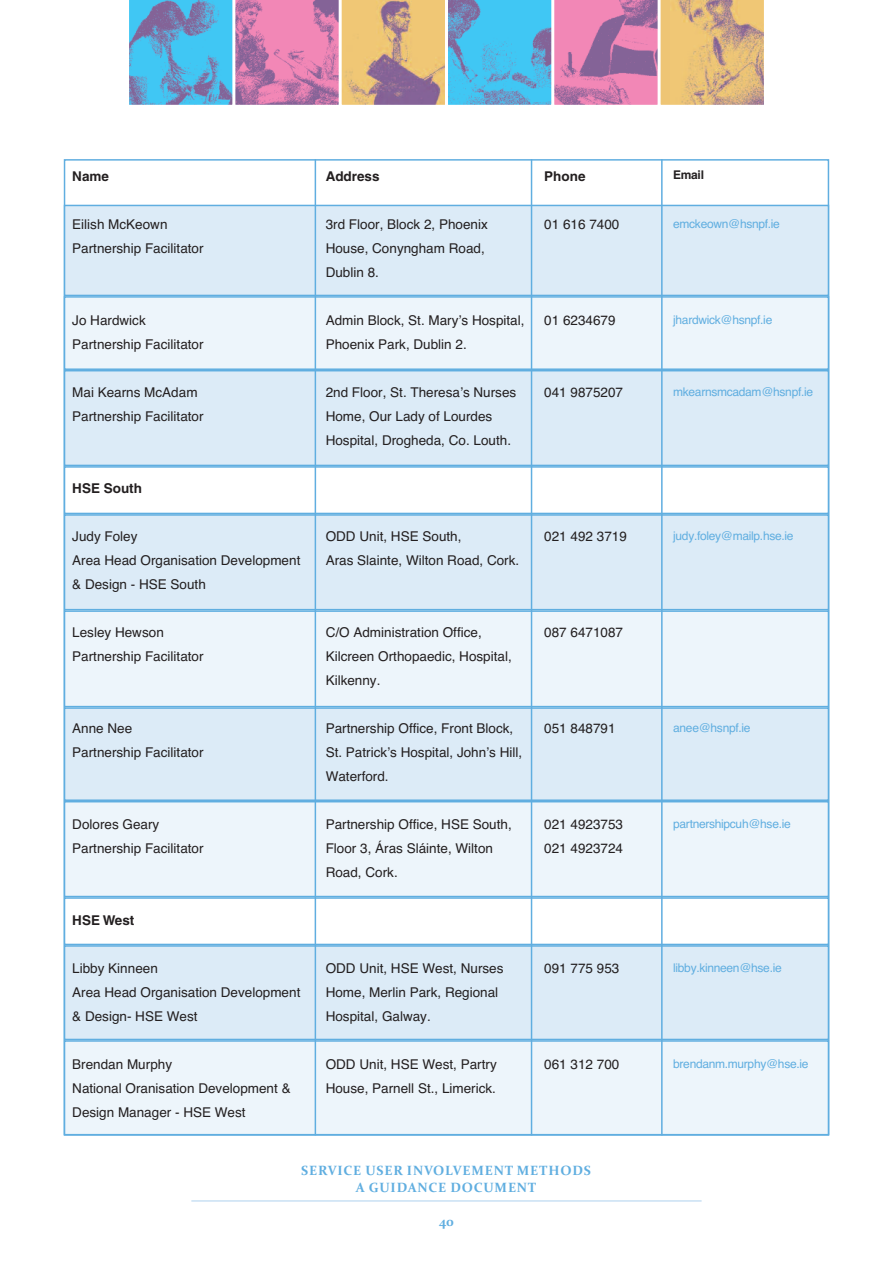
<style>
.page{position:relative;width:893px;height:1263px;background:#fff}
.page>*{position:absolute;margin:0;border:0;box-sizing:border-box;transform-origin:0 0}
.t1{font:13.5px/24px "Helvetica";color:#231f20}
.t2{font:700 13.5px/16.2px "Constantia";letter-spacing:.06em;color:#60aee0;text-align:center}
.t3{font:700 13.5px "Helvetica";color:#231f20}
.t4{font:12px "Helvetica";letter-spacing:-.025em;color:#60aee0}
.t5{font:700 12px "Helvetica";letter-spacing:-.025em;color:#231f20}
</style>
<div class="page">
<hr style="left:191px;top:1200px;width:511px;height:1px;background:#afd1ee">
<svg style="left:129px;top:0;width:635px;height:105px;background:#aaa0ae"></svg>
<div style="left:65px;top:206px;width:763px;height:89px;background:#dcebf7"></div>
<div style="left:64px;top:205px;width:765px;height:91px;border:2px solid #60aee0"></div>
<div style="left:65px;top:298px;width:763px;height:70px;background:#edf5fb"></div>
<div style="left:64px;top:296px;width:765px;height:74px;border:2px solid #60aee0"></div>
<div style="left:65px;top:371px;width:763px;height:94px;background:#dcebf7"></div>
<div style="left:64px;top:370px;width:765px;height:96px;border:2px solid #60aee0"></div>
<div style="left:64px;top:466px;width:765px;height:48px;border:2px solid #60aee0"></div>
<div style="left:65px;top:516px;width:763px;height:93px;background:#dcebf7"></div>
<div style="left:64px;top:514px;width:765px;height:96px;border:2px solid #60aee0"></div>
<div style="left:65px;top:612px;width:763px;height:94px;background:#edf5fb"></div>
<div style="left:64px;top:610px;width:765px;height:97px;border:2px solid #60aee0"></div>
<div style="left:65px;top:709px;width:763px;height:90px;background:#dcebf7"></div>
<div style="left:64px;top:707px;width:765px;height:94px;border:2px solid #60aee0"></div>
<div style="left:65px;top:802px;width:763px;height:94px;background:#edf5fb"></div>
<div style="left:64px;top:801px;width:765px;height:96px;border:2px solid #60aee0"></div>
<div style="left:64px;top:897px;width:765px;height:48px;border:2px solid #60aee0"></div>
<div style="left:65px;top:947px;width:763px;height:92px;background:#dcebf7"></div>
<div style="left:64px;top:945px;width:765px;height:95px;border:2px solid #60aee0"></div>
<div style="left:65px;top:1042px;width:763px;height:92px;background:#edf5fb"></div>
<div style="left:64px;top:1040px;width:765px;height:95px;border:2px solid #60aee0"></div>
<hr style="left:315px;top:159px;width:1px;height:976px;background:#60aee0">
<hr style="left:531px;top:159px;width:1px;height:976px;background:#60aee0">
<hr style="left:661px;top:159px;width:2px;height:976px;background:#60aee0">
<p class="t3" style="left:72px;top:171px;width:38px">Name</p>
<p class="t1" style="left:72px;top:212px;width:133px">Eilish McKeown<br>Partnership Facilitator</p>
<p class="t1" style="left:72px;top:308px;width:133px">Jo Hardwick<br>Partnership Facilitator</p>
<p class="t1" style="left:72px;top:380px;width:133px">Mai Kearns McAdam<br>Partnership Facilitator</p>
<p class="t3" style="left:326px;top:171px;width:55px">Address</p>
<p class="t1" style="left:326px;top:212px;width:164px">3rd Floor, Block 2, Phoenix<br>House, Conyngham Road,<br>Dublin 8.</p>
<p class="t1" style="left:326px;top:308px;width:200px">Admin Block, St. Mary’s Hospital,<br>Phoenix Park, Dublin 2.</p>
<p class="t1" style="left:326px;top:380px;width:192px">2nd Floor, St. Theresa’s Nurses<br>Home, Our Lady of Lourdes<br>Hospital, Drogheda, Co. Louth.</p>
<p class="t3" style="left:544px;top:171px;width:43px">Phone</p>
<p class="t1" style="left:544px;top:212px;width:77px">01 616 7400</p>
<p class="t1" style="left:544px;top:308px;width:73px">01 6234679</p>
<p class="t1" style="left:544px;top:380px;width:80px">041 9875207</p>
<p class="t5" style="left:673px;top:171px;width:32px">Email</p>
<p class="t4" style="left:673px;top:216px;width:108px">emckeown@hsnpf.ie</p>
<p class="t4" style="left:673px;top:312px;width:101px">jhardwick@hsnpf.ie</p>
<p class="t4" style="left:673px;top:384px;width:141px">mkearnsmcadam@hsnpf.ie</p>
<p class="t3" style="left:72px;top:483px;width:71px">HSE South</p>
<p class="t1" style="left:72px;top:524px;width:230px">Judy Foley<br>Area Head Organisation Development &amp; Design - HSE South</p>
<p class="t1" style="left:72px;top:620px;width:133px">Lesley Hewson<br>Partnership Facilitator</p>
<p class="t1" style="left:72px;top:716px;width:133px">Anne Nee<br>Partnership Facilitator</p>
<p class="t1" style="left:72px;top:812px;width:133px">Dolores Geary<br>Partnership Facilitator</p>
<p class="t1" style="left:326px;top:524px;width:195px">ODD Unit, HSE South,<br>Aras Slainte, Wilton Road, Cork.</p>
<p class="t1" style="left:544px;top:524px;width:84px">021 492 3719</p>
<p class="t1" style="left:326px;top:620px;width:188px">C/O Administration Office,<br>Kilcreen Orthopaedic, Hospital,<br>Kilkenny.</p>
<p class="t1" style="left:326px;top:716px;width:198px">Partnership Office, Front Block,<br>St. Patrick’s Hospital, John’s Hill,<br>Waterford.</p>
<p class="t1" style="left:326px;top:812px;width:188px">Partnership Office, HSE South,<br>Floor 3, Áras Sláinte, Wilton<br>Road, Cork.</p>
<p class="t1" style="left:544px;top:620px;width:80px">087 6471087</p>
<p class="t1" style="left:544px;top:716px;width:73px">051 848791</p>
<p class="t1" style="left:544px;top:812px;width:80px">021 4923753<br>021 4923724</p>
<p class="t4" style="left:673px;top:528px;width:122px">judy.foley@mailp.hse.ie</p>
<p class="t4" style="left:673px;top:720px;width:79px">anee@hsnpf.ie</p>
<p class="t4" style="left:673px;top:816px;width:119px">partnershipcuh@hse.ie</p>
<p class="t3" style="left:72px;top:915px;width:64px">HSE West</p>
<p class="t1" style="left:72px;top:956px;width:230px">Libby Kinneen<br>Area Head Organisation Development &amp; Design- HSE West</p>
<p class="t1" style="left:72px;top:1052px;width:220px">Brendan Murphy<br>National Oranisation Development &amp;<br>Design Manager - HSE West</p>
<p class="t1" style="left:326px;top:956px;width:179px">ODD Unit, HSE West, Nurses<br>Home, Merlin Park, Regional<br>Hospital, Galway.</p>
<p class="t1" style="left:326px;top:1052px;width:173px">ODD Unit, HSE West, Partry<br>House, Parnell St., Limerick.</p>
<p class="t1" style="left:544px;top:956px;width:77px">091 775 953</p>
<p class="t1" style="left:544px;top:1052px;width:77px">061 312 700</p>
<p class="t4" style="left:673px;top:960px;width:110px">libby.kinneen@hse.ie</p>
<p class="t4" style="left:673px;top:1056px;width:137px">brendanm.murphy@hse.ie</p>
<p class="t2" style="left:301px;top:1162px;width:291px">SERVICE USER INVOLVEMENT METHODS<br>A GUIDANCE DOCUMENT</p>
<p class="t2" style="left:439px;top:1213px;width:16px">40</p>
</div>
